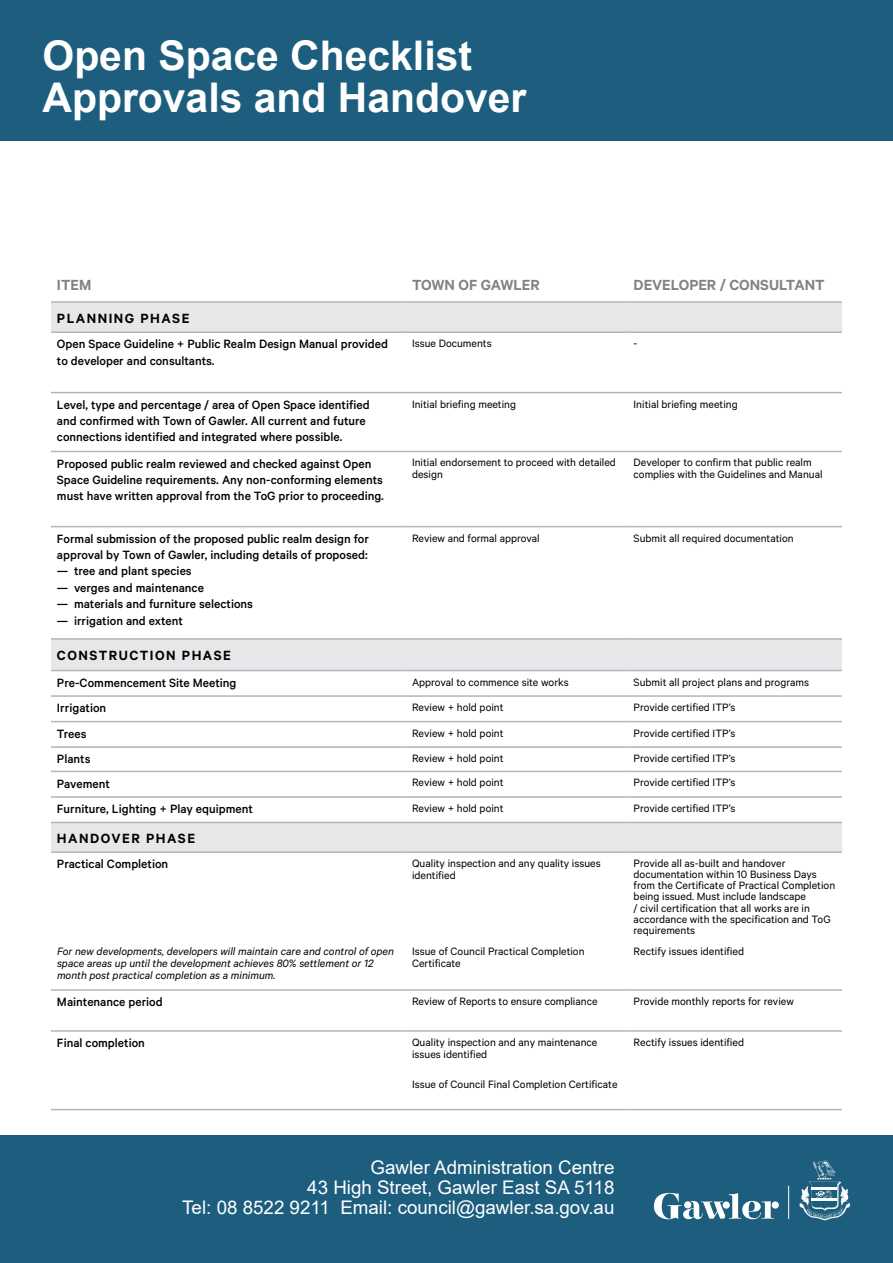
<style>
.page{position:relative;width:893px;height:1263px;background:#fff}
.page>*{position:absolute;margin:0;border:0;box-sizing:border-box;transform-origin:0 0}
.t1{font:700 40.95px/41.7px "Arial";color:#fff}
.t2{font:18.75px/20.2px "Arial";color:#fff;text-align:right}
.t3{font:600 16.5px "Calibre";color:#808285}
.t4{font:600 15px "Calibre";letter-spacing:.1em;color:#000}
.t5{font:500 13.5px/16.2px "Calibre";color:#000}
.t6{font:12px/11.1px "Calibre";color:#000}
.t7{font:italic 12px/12px "Calibre";color:#000}
.s1{font-weight:600}
</style>
<div class="page">
<div style="left:0;top:0;width:893px;height:140px;background:#1d5e7e"></div>
<div style="left:0;top:1135px;width:893px;height:128px;background:#1d5e7e"></div>
<hr style="left:788px;top:1186px;width:1px;height:33px;background:#fff">
<div style="left:772px;top:1201px;width:7px;height:7px;background:#fff;border-radius:50%"></div>
<svg style="left:654px;top:1193px;width:120px;height:26px"></svg>
<svg style="left:799px;top:1160px;width:51px;height:60px"></svg>
<svg style="left:51px;top:303px;width:791px;height:548px"></svg>
<hr style="left:51px;top:392px;width:355px;height:1px;background:#bab1ba">
<hr style="left:406px;top:392px;width:222px;height:1px;background:#bab1ba">
<hr style="left:628px;top:392px;width:214px;height:1px;background:#bab1ba">
<hr style="left:51px;top:451px;width:355px;height:1px;background:#bab1ba">
<hr style="left:406px;top:451px;width:222px;height:1px;background:#bab1ba">
<hr style="left:628px;top:451px;width:214px;height:1px;background:#bab1ba">
<hr style="left:51px;top:526px;width:355px;height:1px;background:#bab1ba">
<hr style="left:406px;top:526px;width:222px;height:1px;background:#bab1ba">
<hr style="left:628px;top:526px;width:214px;height:1px;background:#bab1ba">
<hr style="left:51px;top:695px;width:355px;height:2px;background:#bab1ba">
<hr style="left:406px;top:695px;width:222px;height:2px;background:#bab1ba">
<hr style="left:628px;top:695px;width:214px;height:2px;background:#bab1ba">
<hr style="left:51px;top:721px;width:355px;height:1px;background:#bab1ba">
<hr style="left:406px;top:721px;width:222px;height:1px;background:#bab1ba">
<hr style="left:628px;top:721px;width:214px;height:1px;background:#bab1ba">
<hr style="left:51px;top:746px;width:355px;height:2px;background:#bab1ba">
<hr style="left:406px;top:746px;width:222px;height:2px;background:#bab1ba">
<hr style="left:628px;top:746px;width:214px;height:2px;background:#bab1ba">
<hr style="left:51px;top:771px;width:355px;height:1px;background:#bab1ba">
<hr style="left:51px;top:796px;width:355px;height:2px;background:#bab1ba">
<hr style="left:51px;top:822px;width:355px;height:1px;background:#bab1ba">
<hr style="left:51px;top:989px;width:355px;height:2px;background:#bab1ba">
<hr style="left:406px;top:989px;width:222px;height:2px;background:#bab1ba">
<hr style="left:628px;top:989px;width:214px;height:2px;background:#bab1ba">
<hr style="left:51px;top:1030px;width:355px;height:2px;background:#bab1ba">
<hr style="left:406px;top:1030px;width:222px;height:2px;background:#bab1ba">
<hr style="left:628px;top:1030px;width:214px;height:2px;background:#bab1ba">
<hr style="left:51px;top:1109px;width:355px;height:1px;background:#bab1ba">
<hr style="left:406px;top:1109px;width:222px;height:1px;background:#bab1ba">
<hr style="left:628px;top:1109px;width:214px;height:1px;background:#bab1ba">
<hr style="left:406px;top:771px;width:222px;height:1px;background:#bab1ba">
<hr style="left:406px;top:796px;width:222px;height:2px;background:#bab1ba">
<hr style="left:406px;top:822px;width:222px;height:1px;background:#bab1ba">
<hr style="left:628px;top:771px;width:214px;height:1px;background:#bab1ba">
<hr style="left:628px;top:796px;width:214px;height:2px;background:#bab1ba">
<hr style="left:628px;top:822px;width:214px;height:1px;background:#bab1ba">
<hr style="left:51px;top:851px;width:355px;height:2px;background:#bab1ba">
<hr style="left:406px;top:851px;width:222px;height:2px;background:#bab1ba">
<hr style="left:628px;top:851px;width:214px;height:2px;background:#bab1ba">
<hr style="left:51px;top:638px;width:355px;height:2px;background:#bab1ba">
<hr style="left:406px;top:638px;width:222px;height:2px;background:#bab1ba">
<hr style="left:628px;top:638px;width:214px;height:2px;background:#bab1ba">
<hr style="left:51px;top:670px;width:355px;height:1px;background:#bab1ba">
<hr style="left:406px;top:670px;width:222px;height:1px;background:#bab1ba">
<hr style="left:628px;top:670px;width:214px;height:1px;background:#bab1ba">
<hr style="left:51px;top:331px;width:355px;height:2px;background:#bab1ba">
<hr style="left:406px;top:331px;width:222px;height:2px;background:#bab1ba">
<hr style="left:628px;top:331px;width:214px;height:2px;background:#bab1ba">
<hr style="left:51px;top:301px;width:355px;height:2px;background:#bab1ba">
<hr style="left:406px;top:301px;width:222px;height:2px;background:#bab1ba">
<hr style="left:628px;top:301px;width:214px;height:2px;background:#bab1ba">
<h1 class="t1" style="left:43px;top:36px;width:485px">Open Space Checklist<br>Approvals and Handover</h1>
<h3 class="t3" style="left:57px;top:275px;width:36px">ITEM</h3>
<h3 class="t3" style="left:412px;top:275px;width:129px">TOWN OF GAWLER</h3>
<h3 class="t3" style="left:634px;top:275px;width:192px">DEVELOPER / CONSULTANT</h3>
<p class="t4" style="left:57px;top:309px;width:134px">PLANNING PHASE</p>
<p class="t5" style="left:57px;top:336px;width:333px">Open Space Guideline + Public Realm Design Manual provided to developer and consultants.</p>
<p class="t6" style="left:412px;top:337px;width:81px">Issue Documents</p>
<p class="t6" style="left:634px;top:337px;width:5px">-</p>
<p class="t5" style="left:57px;top:396px;width:314px">Level, type and percentage / area of Open Space identified and confirmed with Town of Gawler. All current and future connections identified and integrated where possible.</p>
<p class="t6" style="left:412px;top:398px;width:106px">Initial briefing meeting</p>
<p class="t6" style="left:634px;top:398px;width:106px">Initial briefing meeting</p>
<p class="t5" style="left:57px;top:455px;width:328px">Proposed public realm reviewed and checked against Open<br>Space Guideline requirements. Any non-conforming elements must have written approval from the ToG prior to proceeding.</p>
<p class="t6" style="left:412px;top:456px;width:205px;line-height:12px">Initial endorsement to proceed with detailed design</p>
<p class="t6" style="left:634px;top:456px;width:191px;line-height:12px">Developer to confirm that public realm complies with the Guidelines and Manual</p>
<p class="t5" style="left:57px;top:530px;width:314px">Formal submission of the proposed public realm design for approval by Town of Gawler, including details of proposed:</p>
<p class="t5" style="left:57px;top:563px;width:136px"><span class="s1">—</span> tree and plant species</p>
<p class="t5" style="left:57px;top:579px;width:148px"><span class="s1">—</span> verges and maintenance</p>
<p class="t5" style="left:57px;top:596px;width:198px"><span class="s1">—</span> materials and furniture selections</p>
<p class="t5" style="left:57px;top:612px;width:128px"><span class="s1">—</span> irrigation and extent</p>
<p class="t6" style="left:412px;top:532px;width:129px">Review and formal approval</p>
<p class="t6" style="left:634px;top:532px;width:162px">Submit all required documentation</p>
<p class="t4" style="left:57px;top:647px;width:175px">CONSTRUCTION PHASE</p>
<p class="t5" style="left:57px;top:674px;width:181px">Pre-Commencement Site Meeting</p>
<p class="t6" style="left:412px;top:676px;width:158px">Approval to commence site works</p>
<p class="t6" style="left:634px;top:676px;width:177px">Submit all project plans and programs</p>
<p class="t5" style="left:57px;top:699px;width:51px">Irrigation</p>
<p class="t6" style="left:412px;top:701px;width:93px">Review + hold point</p>
<p class="t6" style="left:634px;top:701px;width:103px">Provide certified ITP’s</p>
<p class="t5" style="left:57px;top:725px;width:31px">Trees</p>
<p class="t6" style="left:412px;top:727px;width:93px">Review + hold point</p>
<p class="t6" style="left:634px;top:727px;width:103px">Provide certified ITP’s</p>
<p class="t5" style="left:57px;top:750px;width:35px">Plants</p>
<p class="t6" style="left:412px;top:752px;width:93px">Review + hold point</p>
<p class="t6" style="left:634px;top:752px;width:103px">Provide certified ITP’s</p>
<p class="t5" style="left:57px;top:775px;width:54px">Pavement</p>
<p class="t6" style="left:412px;top:777px;width:93px">Review + hold point</p>
<p class="t6" style="left:634px;top:777px;width:103px">Provide certified ITP’s</p>
<p class="t5" style="left:57px;top:800px;width:197px">Furniture, Lighting + Play equipment</p>
<p class="t6" style="left:412px;top:802px;width:93px">Review + hold point</p>
<p class="t6" style="left:634px;top:802px;width:103px">Provide certified ITP’s</p>
<p class="t4" style="left:57px;top:829px;width:140px">HANDOVER PHASE</p>
<p class="t5" style="left:57px;top:855px;width:113px">Practical Completion</p>
<p class="t6" style="left:412px;top:857px;width:190px;line-height:12px">Quality inspection and any quality issues identified</p>
<p class="t6" style="left:634px;top:857px;width:203px">Provide all as-built and handover documentation within 10 Business Days from the Certificate of Practical Completion being issued. Must include landscape<br>/ civil certification that all works are in accordance with the specification and ToG requirements</p>
<p class="t7" style="left:57px;top:945px;width:339px">For new developments, developers will maintain care and control of open space areas up until the development achieves 80% settlement or 12 month post practical completion as a minimum.</p>
<p class="t6" style="left:412px;top:945px;width:174px;line-height:12px">Issue of Council Practical Completion<br>Certificate</p>
<p class="t6" style="left:634px;top:945px;width:112px">Rectify issues identified</p>
<p class="t5" style="left:57px;top:993px;width:107px">Maintenance period</p>
<p class="t6" style="left:412px;top:995px;width:187px">Review of Reports to ensure compliance</p>
<p class="t6" style="left:634px;top:995px;width:162px">Provide monthly reports for review</p>
<p class="t5" style="left:57px;top:1034px;width:89px">Final completion</p>
<p class="t6" style="left:412px;top:1036px;width:187px;line-height:12px">Quality inspection and any maintenance issues identified</p>
<p class="t6" style="left:634px;top:1036px;width:112px">Rectify issues identified</p>
<p class="t6" style="left:412px;top:1078px;width:207px">Issue of Council Final Completion Certificate</p>
<h2 class="t2" style="left:182px;top:1157px;width:434px">Gawler Administration Centre<br>43 High Street, Gawler East SA 5118<br>Tel: 08 8522 9211 Email: council@gawler.sa.gov.au</h2>
</div>
